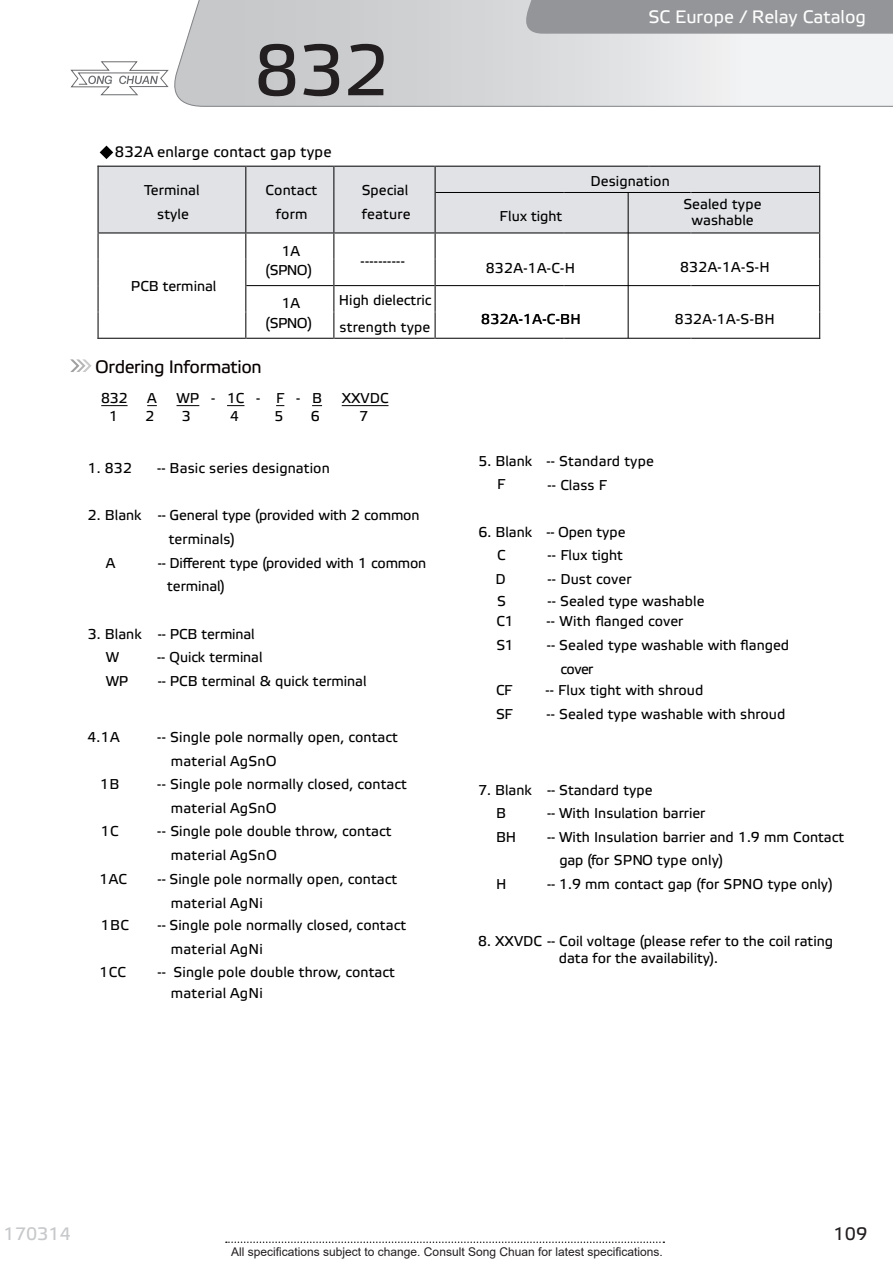
<style>
.page{position:relative;width:893px;height:1263px;background:#fff}
.page>*{position:absolute;margin:0;border:0;box-sizing:border-box;transform-origin:0 0}
.t1{font:72px "Etelka Text";color:#231f20}
.t2{font:18px "Etelka Text";color:#fdfdfd}
.t3{font:18px "Etelka Text";letter-spacing:-.02em;color:#080001}
.t4{font:18px "Etelka Text";color:#c7c8ca}
.t5{font:18px "Etelka Text";color:#231f20}
.t6{font:15px "Etelka Text";letter-spacing:.01em;color:#000}
.t7{font:14.25px/23.5px "Etelka Text";letter-spacing:.005em;color:#000}
.t8{font:14.25px/23.5px "Etelka Text";letter-spacing:-.015em;color:#000}
.t9{font:12px "Arial";color:#231f20}
</style>
<div class="page">
<svg style="left:174px;top:0;width:719px;height:107px"></svg>
<div style="left:525px;top:0;width:368px;height:34px;background:#939598"></div>
<svg style="left:70px;top:61px;width:99px;height:34px"></svg>
<svg style="left:226px;top:1241px;width:438px;height:2px"></svg>
<div style="left:98px;top:166px;width:721px;height:66px;background:#e0e2e6"></div>
<svg style="left:70px;top:359px;width:22px;height:13px"></svg>
<svg style="left:100px;top:146px;width:13px;height:13px"></svg>
<hr style="left:99px;top:166px;width:146px;height:1px;background:#000">
<hr style="left:246px;top:166px;width:87px;height:1px;background:#000">
<hr style="left:334px;top:166px;width:101px;height:1px;background:#000">
<hr style="left:436px;top:166px;width:212px;height:1px;background:#000">
<hr style="left:649px;top:166px;width:169px;height:1px;background:#000">
<svg style="left:98px;top:166px;width:1px;height:27px"></svg>
<svg style="left:245px;top:166px;width:1px;height:27px"></svg>
<svg style="left:333px;top:166px;width:1px;height:27px"></svg>
<svg style="left:435px;top:166px;width:1px;height:27px"></svg>
<hr style="left:436px;top:192px;width:127px;height:1px;background:#000">
<hr style="left:564px;top:192px;width:127px;height:1px;background:#000">
<hr style="left:692px;top:192px;width:127px;height:1px;background:#000">
<svg style="left:818px;top:166px;width:2px;height:27px"></svg>
<hr style="left:98px;top:193px;width:1px;height:39px;background:#000">
<hr style="left:245px;top:193px;width:1px;height:39px;background:#000">
<hr style="left:333px;top:193px;width:1px;height:39px;background:#000">
<hr style="left:435px;top:193px;width:1px;height:39px;background:#000">
<hr style="left:628px;top:193px;width:1px;height:145px;background:#000">
<hr style="left:819px;top:193px;width:1px;height:39px;background:#000">
<hr style="left:99px;top:232px;width:146px;height:1px;background:#000">
<hr style="left:246px;top:232px;width:87px;height:1px;background:#000">
<hr style="left:334px;top:232px;width:101px;height:1px;background:#000">
<hr style="left:436px;top:232px;width:127px;height:1px;background:#000">
<hr style="left:564px;top:232px;width:127px;height:1px;background:#000">
<hr style="left:692px;top:232px;width:127px;height:1px;background:#000">
<hr style="left:246px;top:285px;width:87px;height:1px;background:#000">
<hr style="left:334px;top:285px;width:101px;height:1px;background:#000">
<hr style="left:436px;top:285px;width:127px;height:1px;background:#000">
<hr style="left:564px;top:285px;width:127px;height:1px;background:#000">
<hr style="left:692px;top:285px;width:127px;height:1px;background:#000">
<svg style="left:98px;top:232px;width:1px;height:107px"></svg>
<hr style="left:99px;top:338px;width:146px;height:1px;background:#000">
<svg style="left:245px;top:232px;width:1px;height:107px"></svg>
<hr style="left:246px;top:338px;width:87px;height:1px;background:#000">
<svg style="left:333px;top:232px;width:1px;height:107px"></svg>
<hr style="left:334px;top:338px;width:101px;height:1px;background:#000">
<svg style="left:435px;top:232px;width:1px;height:107px"></svg>
<hr style="left:436px;top:338px;width:127px;height:1px;background:#000">
<hr style="left:564px;top:338px;width:127px;height:1px;background:#000">
<hr style="left:692px;top:338px;width:127px;height:1px;background:#000">
<svg style="left:819px;top:232px;width:1px;height:107px"></svg>
<svg style="left:101px;top:405px;width:27px;height:1px"></svg>
<svg style="left:177px;top:405px;width:22px;height:1px"></svg>
<svg style="left:227px;top:405px;width:17px;height:1px"></svg>
<hr style="left:342px;top:405px;width:46px;height:1px;background:#000">
<p class="t1" style="left:254px;top:29px;width:136px">832</p>
<p class="t6" style="left:115px;top:143px;width:218px">832A enlarge contact gap type</p>
<p class="t7" style="left:144px;top:179px;width:57px;line-height:24.3px;text-align:center">Terminal style</p>
<p class="t7" style="left:266px;top:179px;width:53px;line-height:24.3px;text-align:center">Contact form</p>
<p class="t7" style="left:362px;top:179px;width:50px;line-height:24.3px">Special feature</p>
<p class="t7" style="left:131px;top:275px;width:87px">PCB terminal</p>
<p class="t7" style="left:266px;top:242px;width:49px;line-height:19.2px;text-align:center">1A (SPNO)</p>
<p class="t7" style="left:361px;top:249px;width:46px">----------</p>
<p class="t7" style="left:282px;top:292px;width:20px">1A</p>
<p class="t7" style="left:339px;top:289px;width:94px">High dielectric</p>
<p class="t7" style="left:266px;top:312px;width:49px">(SPNO)</p>
<p class="t7" style="left:339px;top:316px;width:92px">strength type</p>
<p class="t3" style="left:95px;top:357px;width:168px">Ordering Information</p>
<p class="t7" style="left:101px;top:387px;width:28px">832</p>
<p class="t7" style="left:147px;top:387px;width:11px">A</p>
<p class="t7" style="left:177px;top:387px;width:147px">WP - 1C - F - B</p>
<p class="t7" style="left:342px;top:387px;width:48px">XXVDC</p>
<p class="t7" style="left:109px;top:404px;width:10px">1</p>
<p class="t7" style="left:146px;top:404px;width:10px">2</p>
<p class="t7" style="left:182px;top:404px;width:10px">3</p>
<p class="t7" style="left:230px;top:404px;width:10px">4</p>
<p class="t7" style="left:274px;top:404px;width:10px">5</p>
<p class="t7" style="left:311px;top:404px;width:10px">6</p>
<p class="t7" style="left:359px;top:404px;width:10px">7</p>
<p class="t7" style="left:88px;top:457px;width:46px">1. 832</p>
<p class="t7" style="left:157px;top:457px;width:174px">-- Basic series designation</p>
<p class="t8" style="left:88px;top:504px;width:333px">2. Blank -- General type (provided with 2 common</p>
<p class="t7" style="left:169px;top:528px;width:68px">terminals)</p>
<p class="t7" style="left:106px;top:552px;width:11px">A</p>
<p class="t8" style="left:167px;top:552px;width:261px;text-indent:-9px">-- Different type (provided with 1 common terminal)</p>
<p class="t7" style="left:106px;top:622px;width:150px;text-indent:-18px">3. Blank -- PCB terminal<br>W</p>
<p class="t7" style="left:157px;top:646px;width:107px">-- Quick terminal</p>
<p class="t7" style="left:106px;top:670px;width:24px">WP</p>
<p class="t7" style="left:158px;top:670px;width:210px">-- PCB terminal &amp; quick terminal</p>
<p class="t7" style="left:87px;top:726px;width:34px">4.1A</p>
<p class="t7" style="left:100px;top:773px;width:21px">1B</p>
<p class="t7" style="left:101px;top:820px;width:19px">1C</p>
<p class="t7" style="left:99px;top:868px;width:29px">1AC</p>
<p class="t7" style="left:101px;top:914px;width:30px">1BC</p>
<p class="t7" style="left:99px;top:961px;width:28px">1CC</p>
<p class="t7" style="left:157px;top:726px;width:242px">-- Single pole normally open, contact</p>
<p class="t7" style="left:171px;top:749px;width:108px">material AgSnO</p>
<p class="t7" style="left:157px;top:773px;width:251px">-- Single pole normally closed, contact</p>
<p class="t7" style="left:171px;top:797px;width:108px">material AgSnO</p>
<p class="t7" style="left:157px;top:820px;width:236px">-- Single pole double throw, contact</p>
<p class="t7" style="left:171px;top:844px;width:108px">material AgSnO</p>
<p class="t7" style="left:157px;top:868px;width:241px">-- Single pole normally open, contact</p>
<p class="t7" style="left:171px;top:914px;width:237px;text-indent:-13px">-- Single pole normally closed, contact material AgNi</p>
<p class="t7" style="left:171px;top:892px;width:94px">material AgNi</p>
<p class="t7" style="left:157px;top:961px;width:239px">-- Single pole double throw, contact</p>
<p class="t7" style="left:171px;top:982px;width:94px">material AgNi</p>
<p class="t2" style="left:648px;top:6px;width:219px">SC Europe / Relay Catalog</p>
<p class="t7" style="left:499px;top:205px;width:64px">Flux tight</p>
<p class="t7" style="left:590px;top:170px;width:81px">Designation</p>
<p class="t7" style="left:683px;top:197px;width:80px;line-height:16.2px;text-align:center">Sealed type washable</p>
<p class="t7" style="left:486px;top:257px;width:91px">832A-1A-C-H</p>
<p class="t7" style="left:680px;top:256px;width:91px">832A-1A-S-H</p>
<p class="t7" style="left:481px;top:308px;width:101px">832A-1A-C-BH</p>
<p class="t7" style="left:675px;top:308px;width:101px">832A-1A-S-BH</p>
<p class="t7" style="left:547px;top:450px;width:108px;text-indent:-69px">5. Blank -- Standard type -- Class F</p>
<p class="t7" style="left:547px;top:521px;width:86px;text-indent:-69px">6. Blank -- Open type -- Flux tight -- Dust cover</p>
<p class="t7" style="left:548px;top:590px;width:158px">-- Sealed type washable</p>
<p class="t7" style="left:496px;top:610px;width:19px">C1</p>
<p class="t7" style="left:547px;top:610px;width:138px">-- With flanged cover</p>
<p class="t7" style="left:496px;top:634px;width:19px">S1</p>
<p class="t7" style="left:560px;top:634px;width:230px;text-indent:-14px">-- Sealed type washable with flanged cover</p>
<p class="t7" style="left:497px;top:473px;width:10px">F</p>
<p class="t7" style="left:495px;top:544px;width:12px;line-height:24px">C<br>D</p>
<p class="t7" style="left:497px;top:590px;width:10px">S</p>
<p class="t7" style="left:496px;top:679px;width:18px">CF</p>
<p class="t7" style="left:546px;top:679px;width:159px">-- Flux tight with shroud</p>
<p class="t7" style="left:496px;top:703px;width:18px">SF</p>
<p class="t7" style="left:547px;top:703px;width:240px">-- Sealed type washable with shroud</p>
<p class="t7" style="left:496px;top:778px;width:158px;text-indent:-18px">7. Blank -- Standard type<br>B</p>
<p class="t7" style="left:547px;top:802px;width:160px">-- With Insulation barrier</p>
<p class="t7" style="left:496px;top:826px;width:22px">BH</p>
<p class="t7" style="left:559px;top:826px;width:286px;text-indent:-12px">-- With Insulation barrier and 1.9 mm Contact gap (for SPNO type only)</p>
<p class="t7" style="left:496px;top:873px;width:12px">H</p>
<p class="t7" style="left:547px;top:873px;width:288px">-- 1.9 mm contact gap (for SPNO type only)</p>
<p class="t7" style="left:559px;top:933px;width:276px;line-height:17.1px;text-indent:-81px">8. XXVDC -- Coil voltage (please refer to the coil rating data for the availability).</p>
<p class="t4" style="left:4px;top:1223px;width:69px">170314</p>
<p class="t5" style="left:834px;top:1223px;width:35px">109</p>
<p class="t9" style="left:231px;top:1244px;width:433px">All specifications subject to change. Consult Song Chuan for latest specifications.</p>
</div>
